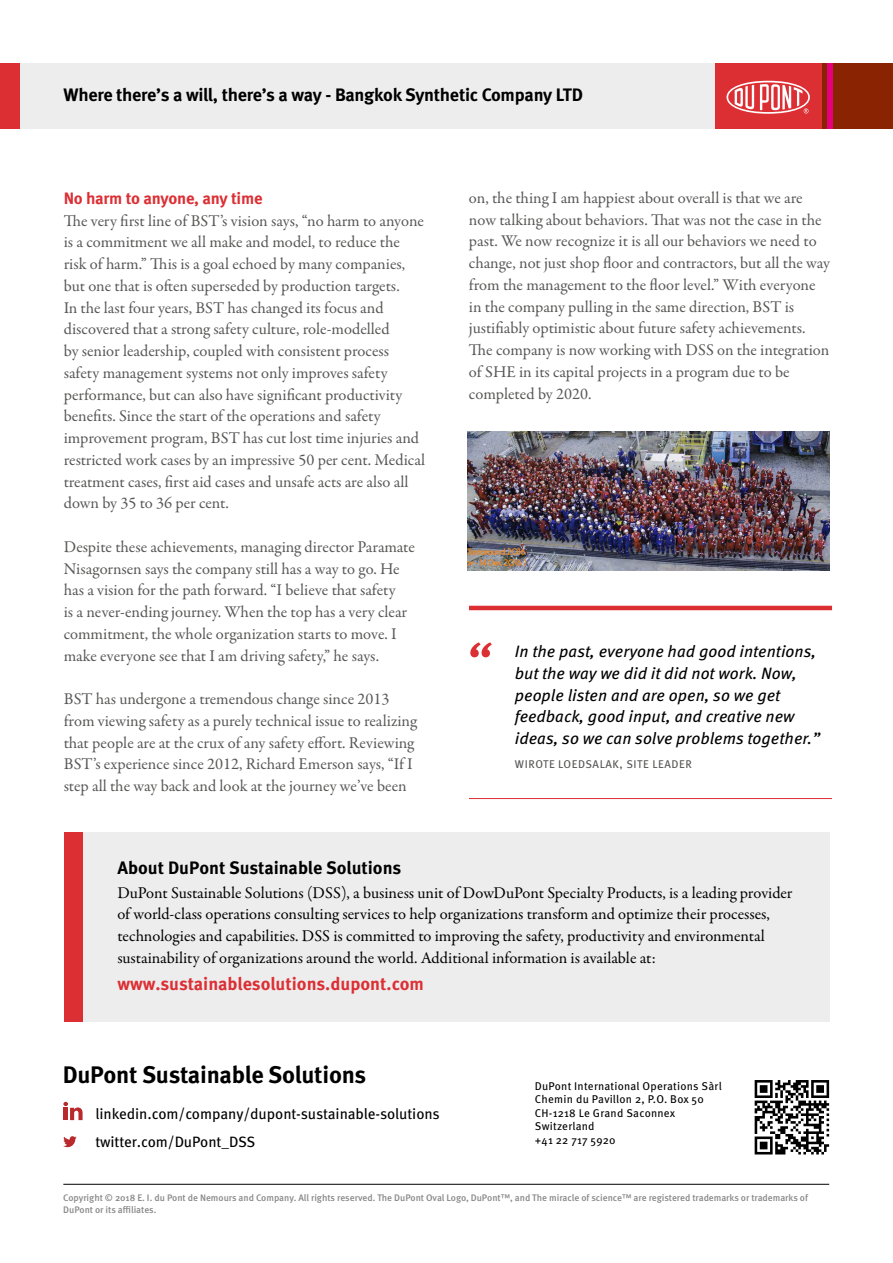
<style>
.page{position:relative;width:893px;height:1263px;background:#fff}
.page>*{position:absolute;margin:0;border:0;box-sizing:border-box;transform-origin:0 0}
.t1{font:italic 54px "Meta Pro";color:#dc2f34}
.t2{font:700 23.85px "Meta OT";letter-spacing:-.01em;color:#000}
.t3{font:700 18px "Meta OT";letter-spacing:-.015em;color:#000}
.t4{font:700 18px "Meta OT";color:#dc2f34}
.t5{font:16.5px/21.8px "Garamond Premr Pro";color:#575756}
.t6{font:16.5px/21.8px "Garamond Premr Pro";letter-spacing:-.005em;color:#000}
.t7{font:italic 16.5px/21.8px "Meta Pro";letter-spacing:.005em;color:#000}
.t8{font:700 16.5px "Meta OT";letter-spacing:-.015em;color:#dc2f34}
.t9{font:15px/28px "Meta Pro";letter-spacing:-.005em;color:#000}
.t10{font:11.25px/13.5px "Meta Pro";letter-spacing:.02em;color:#000}
.t11{font:11.25px "Meta Pro";letter-spacing:.05em;color:#575756}
.t12{font:500 9.45px/12px "Meta Pro";letter-spacing:-.005em;color:#878787}
</style>
<div class="page">
<div style="left:0;top:64px;width:20px;height:65px;background:#dc2f34"></div>
<div style="left:20px;top:64px;width:873px;height:65px;background:#ededed"></div>
<div style="left:821px;top:64px;width:72px;height:65px;background:#892301"></div>
<div style="left:827px;top:64px;width:6px;height:65px;background:#e6007d"></div>
<div style="left:715px;top:64px;width:106px;height:65px;background:#dc2f34"></div>
<svg style="left:726px;top:81px;width:84px;height:33px"></svg>
<svg style="left:754px;top:1080px;width:76px;height:75px"></svg>
<svg style="left:755px;top:1080px;width:74px;height:74px"></svg>
<div style="left:73px;top:832px;width:756px;height:190px;background:#ededed"></div>
<div style="left:65px;top:832px;width:18px;height:190px;background:#dc2f34"></div>
<svg style="left:63px;top:1136px;width:14px;height:11px"></svg>
<svg style="left:63px;top:1102px;width:20px;height:18px"></svg>
<hr style="left:63px;top:1184px;width:766px;height:1px;background:#000">
<hr style="left:469px;top:798px;width:363px;height:1px;background:#dc2f34">
<hr style="left:469px;top:606px;width:363px;height:4px;background:#dc2f34">
<img style="left:468px;top:431px;width:361px;height:139px">
<p class="t3" style="left:63px;top:84px;width:521px">Where there’s a will, there’s a way - Bangkok Synthetic Company LTD</p>
<p class="t8" style="left:64px;top:188px;width:200px">No harm to anyone, any time</p>
<p class="t5" style="left:64px;top:210px;width:363px">The very first line of BST’s vision says, “no harm to anyone is a commitment we all make and model, to reduce the risk of harm.” This is a goal echoed by many companies, but one that is often superseded by production targets.<br>In the last four years, BST has changed its focus and discovered that a strong safety culture, role-modelled<br>by senior leadership, coupled with consistent process safety management systems not only improves safety performance, but can also have significant productivity benefits. Since the start of the operations and safety improvement program, BST has cut lost time injuries and restricted work cases by an impressive 50 per cent. Medical treatment cases, first aid cases and unsafe acts are also all down by 35 to 36 per cent.</p>
<p class="t5" style="left:64px;top:536px;width:353px">Despite these achievements, managing director Paramate Nisagornsen says the company still has a way to go. He has a vision for the path forward. “I believe that safety<br>is a never-ending journey. When the top has a very clear commitment, the whole organization starts to move. I make everyone see that I am driving safety,” he says.</p>
<p class="t5" style="left:64px;top:688px;width:355px">BST has undergone a tremendous change since 2013 from viewing safety as a purely technical issue to realizing that people are at the crux of any safety effort. Reviewing BST’s experience since 2012, Richard Emerson says, “If I step all the way back and look at the journey we’ve been</p>
<p class="t5" style="left:469px;top:187px;width:363px">on, the thing I am happiest about overall is that we are now talking about behaviors. That was not the case in the past. We now recognize it is all our behaviors we need to change, not just shop floor and contractors, but all the way from the management to the floor level.” With everyone in the company pulling in the same direction, BST is justifiably optimistic about future safety achievements.<br>The company is now working with DSS on the integration of SHE in its capital projects in a program due to be completed by 2020.</p>
<h1 class="t1" style="left:464px;top:628px;width:27px">“</h1>
<p class="t7" style="left:515px;top:641px;width:307px">In the past, everyone had good intentions, but the way we did it did not work. Now, people listen and are open, so we get feedback, good input, and creative new ideas, so we can solve problems together.”</p>
<p class="t11" style="left:515px;top:757px;width:178px">WIROTE LOEDSALAK, SITE LEADER</p>
<p class="t3" style="left:117px;top:856px;width:285px">About DuPont Sustainable Solutions</p>
<p class="t6" style="left:117px;top:882px;width:677px">DuPont Sustainable Solutions (DSS), a business unit of DowDuPont Specialty Products, is a leading provider of world-class operations consulting services to help organizations transform and optimize their processes, technologies and capabilities. DSS is committed to improving the safety, productivity and environmental sustainability of organizations around the world. Additional information is available at:</p>
<p class="t4" style="left:117px;top:972px;width:308px">www.sustainablesolutions.dupont.com</p>
<h2 class="t2" style="left:63px;top:1059px;width:305px">DuPont Sustainable Solutions</h2>
<p class="t9" style="left:95px;top:1100px;width:346px">linkedin.com/company/dupont-sustainable-solutions twitter.com/DuPont_DSS</p>
<p class="t10" style="left:535px;top:1079px;width:188px">DuPont International Operations Sàrl<br>Chemin du Pavillon 2, P.O. Box 50<br>CH-1218 Le Grand Saconnex<br>Switzerland<br>+41 22 717 5920</p>
<p class="t12" style="left:63px;top:1192px;width:746px">Copyright © 2018 E. I. du Pont de Nemours and Company. All rights reserved. The DuPont Oval Logo, DuPont™, and The miracle of science™ are registered trademarks or trademarks of<br>DuPont or its affiliates.</p>
</div>
